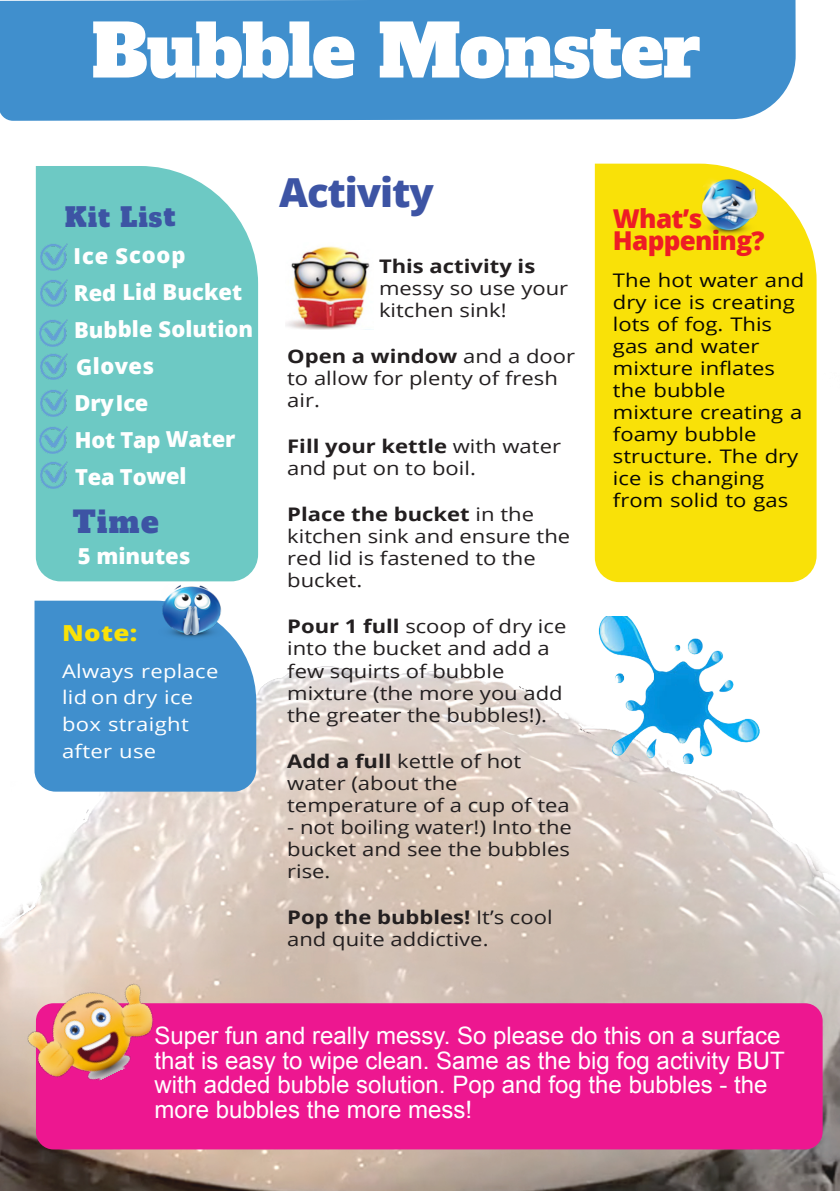
<style>
.page{position:relative;width:840px;height:1191px;background:#fff}
.page>*{position:absolute;margin:0;border:0;box-sizing:border-box;transform-origin:0 0}
.t1{font:72px "Alfa Slab One";letter-spacing:-.015em;color:#fff}
.t2{font:800 40px "Open Sans";letter-spacing:-.025em;color:#3d54a4}
.t3{font:29.4px "Alfa Slab One";color:#3d54a4}
.t4{font:800 26px/22px "Open Sans";letter-spacing:-.025em;color:#ee1c25}
.t5{font:26px "Alfa Slab One";letter-spacing:.04em;color:#3d54a4}
.t6{font:24px/24.8px "Arial";color:#fff}
.t7{font:800 22.2px "Open Sans";color:#f9e108;scale:1.18 1}
.t8{font:800 22px/36.8px "Open Sans";letter-spacing:-.005em;color:#fff}
.t9{font:18.8px/22px "Open Sans";color:#231f20;scale:1.18 1}
.t10{font:18.8px/22px "Open Sans";color:#080704;scale:1.18 1}
.t11{font:18.8px/26.8px "Open Sans";letter-spacing:.015em;color:#fff;scale:1.18 1}
.t12{font:700 18.8px "Open Sans";color:#231f20;scale:1.18 1}
.s1{font-weight:700}
</style>
<div class="page">
<img style="left:0;top:373px;width:839px;height:818px">
<div style="left:36px;top:1003px;width:786px;height:146px;background:#ed1790;border-radius:18px"></div>
<div style="left:594px;top:164px;width:222px;height:418px;background:#f9e108"></div>
<img style="left:286px;top:246px;width:86px;height:84px">
<img style="left:598px;top:617px;width:163px;height:146px">
<div style="left:34px;top:600px;width:222px;height:191px;background:#408fcd"></div>
<img style="left:16px;top:963px;width:157px;height:137px">
<img style="left:695px;top:173px;width:66px;height:66px">
<img style="left:153px;top:581px;width:77px;height:63px">
<div style="left:0;top:0;width:795px;height:121px;background:#408fcd"></div>
<div style="left:36px;top:166px;width:222px;height:415px;background:#6dc9c4"></div>
<img style="left:40px;top:244px;width:28px;height:26px">
<img style="left:40px;top:426px;width:27px;height:27px">
<img style="left:40px;top:461px;width:28px;height:27px">
<img style="left:40px;top:279px;width:28px;height:27px">
<img style="left:40px;top:353px;width:28px;height:27px">
<img style="left:40px;top:390px;width:28px;height:26px">
<img style="left:40px;top:319px;width:28px;height:27px">
<h1 class="t1" style="left:92px;top:3px;width:610px">Bubble Monster</h1>
<h3 class="t5" style="left:65px;top:200px;width:112px">Kit List</h3>
<p class="t8" style="left:73px;top:239px;width:181px">Ice Scoop<br>Red Lid Bucket<br>Bubble Solution<br>Gloves<br>DryIce<br>Hot Tap Water<br>Tea Towel</p>
<h3 class="t3" style="left:73px;top:502px;width:87px">Time</h3>
<p class="t8" style="left:78px;top:540px;width:114px">5 minutes</p>
<p class="t7" style="left:62px;top:624px;width:65px">Note:</p>
<p class="t11" style="left:62px;top:659px;width:134px">Always replace lid on dry ice box straight after use</p>
<h2 class="t2" style="left:279px;top:176px;width:156px">Activity</h2>
<p class="t12" style="left:379px;top:259px;width:134px">This activity is</p>
<p class="t9" style="left:379px;top:279px;width:162px">messy so use your kitchen sink!</p>
<p class="t9" style="left:287px;top:347px;width:245px"><span class="s1">Open a window</span> and a door to allow for plenty of fresh air.</p>
<p class="t9" style="left:287px;top:437px;width:233px"><span class="s1">Fill your kettle</span> with water and put on to boil.</p>
<p class="t9" style="left:287px;top:505px;width:241px"><span class="s1">Place the bucket</span> in the kitchen sink and ensure the red lid is fastened to the bucket.</p>
<p class="t9" style="left:287px;top:617px;width:238px"><span class="s1">Pour 1 full</span> scoop of dry ice into the bucket and add a few squirts of bubble mixture (the more you add the greater the bubbles!).</p>
<p class="t9" style="left:287px;top:751px;width:241px"><span class="s1">Add a full</span> kettle of hot water (about the temperature of a cup of tea</p>
<p class="t9" style="left:287px;top:817px;width:242px;text-align:justify">- not boiling water!) Into the bucket and see the bubbles rise.</p>
<p class="t9" style="left:287px;top:907px;width:226px"><span class="s1">Pop the bubbles!</span> It’s cool and quite addictive.</p>
<h3 class="t4" style="left:612px;top:210px;width:153px">What’s<br>Happening?</h3>
<p class="t10" style="left:612px;top:270px;width:163px">The hot water and dry ice is creating lots of fog. This gas and water mixture inflates the bubble mixture creating a foamy bubble structure. The dry ice is changing from solid to gas</p>
<p class="t6" style="left:154px;top:1025px;width:631px">Super fun and really messy. So please do this on a surface that is easy to wipe clean. Same as the big fog activity BUT with added bubble solution. Pop and fog the bubbles - the more bubbles the more mess!</p>
</div>
